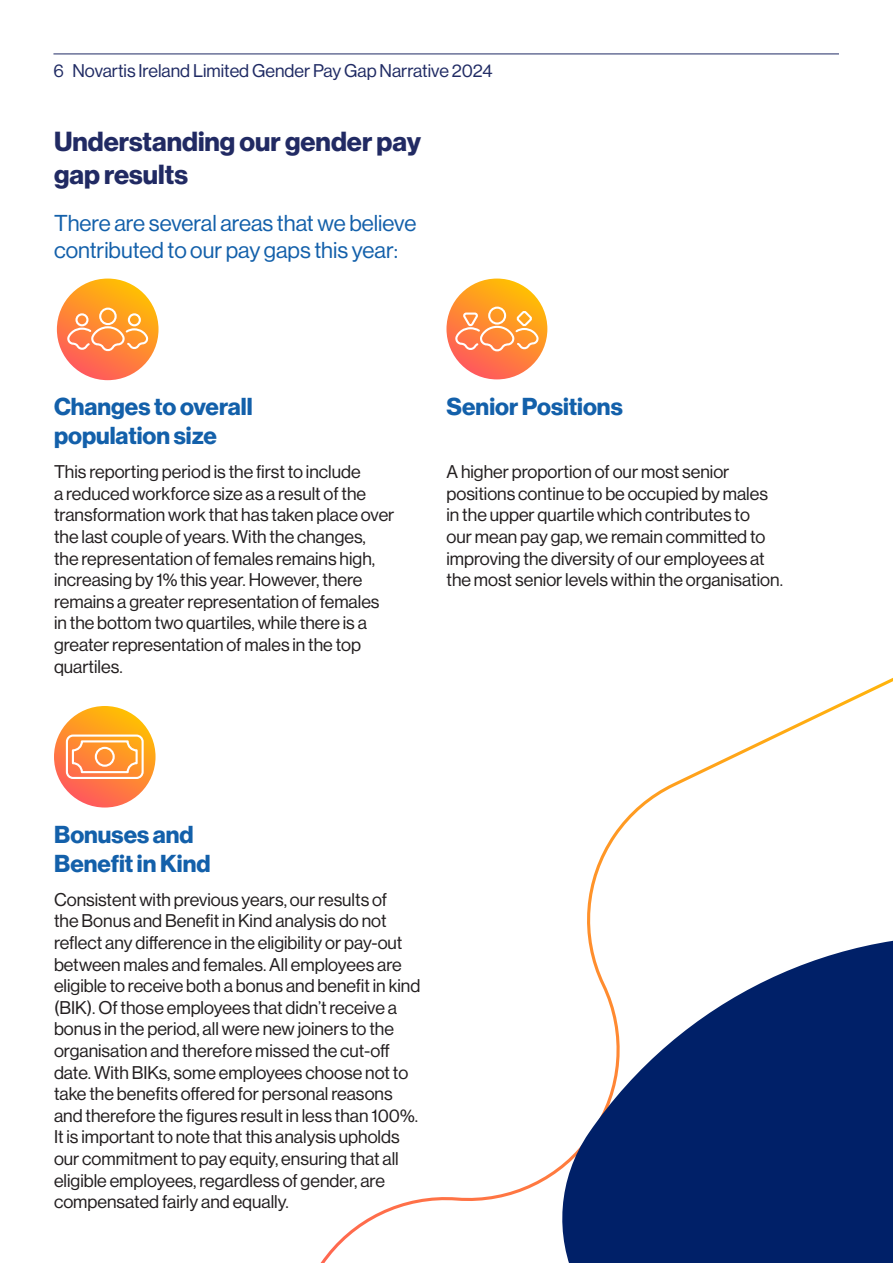
<style>
.page{position:relative;width:893px;height:1263px;background:#fff}
.page>*{position:absolute;margin:0;border:0;box-sizing:border-box;transform-origin:0 0}
.t1{font:700 27px/32.4px "Volta Modern Display 75";color:#212a63}
.t2{font:700 24px/28.8px "Volta Modern Display 75";color:#1360aa}
.t3{font:22.5px/27px "Volta Modern Display 55 Roman";color:#1360aa}
.t4{font:18px/21.6px "Volta Modern Display 55 Roman";color:#231f20}
.t5{font:18px "Volta Modern Display 55 Roman";color:#202b64}
</style>
<div class="page">
<svg style="left:57px;top:279px;width:102px;height:101px;background:#ff912e"></svg>
<div style="left:99px;top:308px;width:18px;height:17px;border:2px solid #fff;border-radius:50%"></div>
<div style="left:128px;top:313px;width:13px;height:13px;border:2px solid #fff;border-radius:50%"></div>
<div style="left:75px;top:313px;width:14px;height:13px;border:2px solid #fff;border-radius:50%"></div>
<svg style="left:68px;top:325px;width:81px;height:30px;background:#ff9759"></svg>
<svg style="left:54px;top:706px;width:102px;height:101px;background:#ff8f34"></svg>
<div style="left:66px;top:734px;width:78px;height:45px;border:2px solid #fff;border-radius:6px"></div>
<div style="left:72px;top:740px;width:66px;height:33px;border:2px solid #fff;border-radius:9px"></div>
<div style="left:95px;top:747px;width:20px;height:20px;border:2px solid #fff;border-radius:50%"></div>
<svg style="left:446px;top:279px;width:101px;height:100px;background:#ff8f2f"></svg>
<div style="left:488px;top:307px;width:18px;height:18px;border:2px solid #fff;border-radius:50%"></div>
<svg style="left:456px;top:309px;width:82px;height:46px;background:#ff9d55"></svg>
<svg style="left:320px;top:677px;width:573px;height:586px"></svg>
<svg style="left:554px;top:924px;width:339px;height:339px;fill:#002068"></svg>
<hr style="left:53px;top:54px;width:786px;height:1px;background:#202b64">
<p class="t5" style="left:53px;top:61px;width:441px">6 Novartis Ireland Limited Gender Pay Gap Narrative 2024</p>
<p class="t1" style="left:54px;top:126px;width:369px">Understanding our gender pay gap results</p>
<p class="t3" style="left:54px;top:210px;width:364px">There are several areas that we believe contributed to our pay gaps this year:</p>
<p class="t2" style="left:54px;top:393px;width:200px">Changes to overall population size</p>
<p class="t4" style="left:54px;top:461px;width:342px">This reporting period is the first to include<br>a reduced workforce size as a result of the transformation work that has taken place over the last couple of years. With the changes, the representation of females remains high, increasing by 1% this year. However, there remains a greater representation of females in the bottom two quartiles, while there is a greater representation of males in the top quartiles.</p>
<p class="t2" style="left:446px;top:393px;width:178px">Senior Positions</p>
<p class="t4" style="left:446px;top:461px;width:338px">A higher proportion of our most senior positions continue to be occupied by males in the upper quartile which contributes to<br>our mean pay gap, we remain committed to improving the diversity of our employees at the most senior levels within the organisation.</p>
<p class="t2" style="left:54px;top:820px;width:158px">Bonuses and<br>Benefit in Kind</p>
<p class="t4" style="left:54px;top:888px;width:368px">Consistent with previous years, our results of<br>the Bonus and Benefit in Kind analysis do not reflect any difference in the eligibility or pay-out between males and females. All employees are eligible to receive both a bonus and benefit in kind (BIK). Of those employees that didn’t receive a bonus in the period, all were new joiners to the organisation and therefore missed the cut-off date. With BIKs, some employees choose not to take the benefits offered for personal reasons and therefore the figures result in less than 100%.<br>It is important to note that this analysis upholds our commitment to pay equity, ensuring that all eligible employees, regardless of gender, are compensated fairly and equally.</p>
</div>
